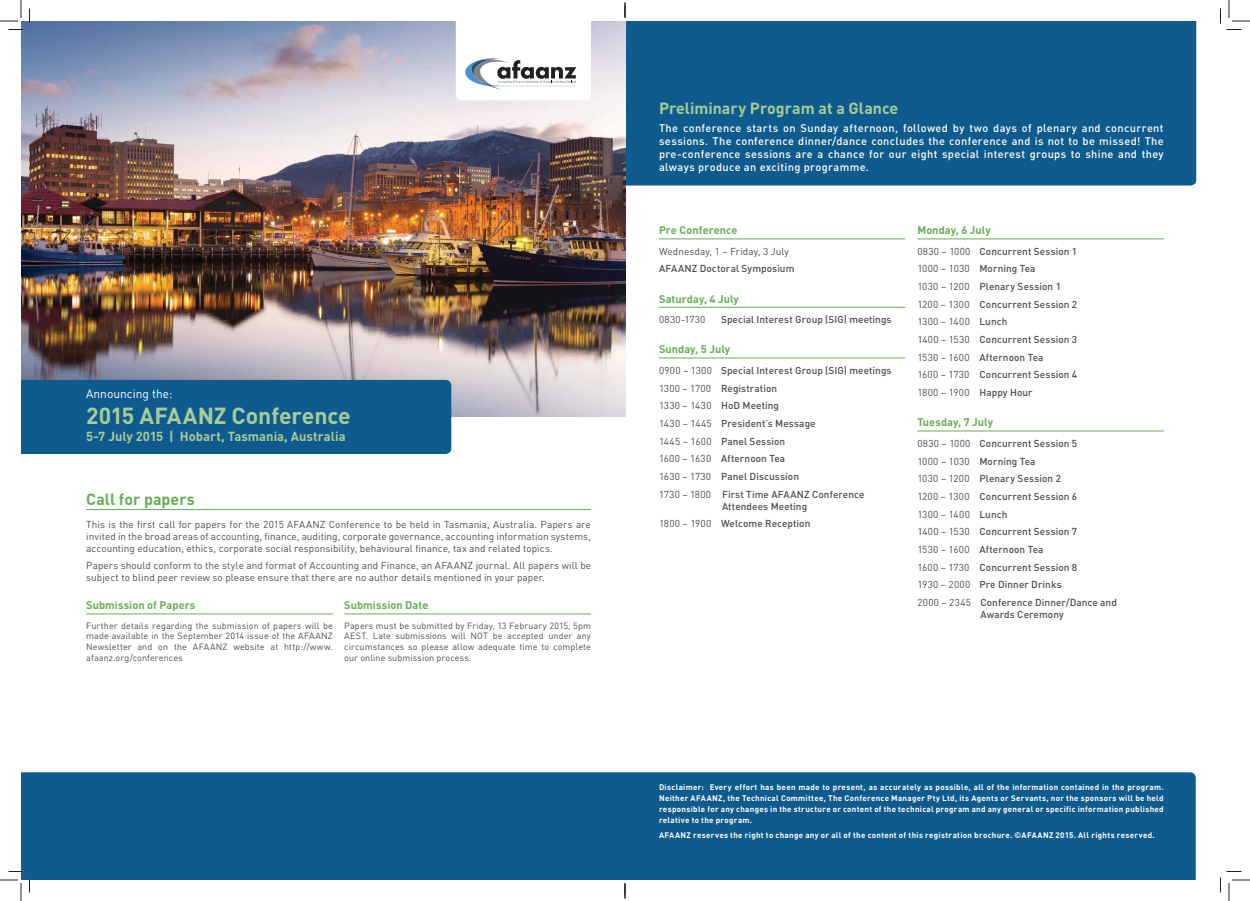
<style>
.page{position:relative;width:1250px;height:901px;background:#fff}
.page>*{position:absolute;margin:0;border:0;box-sizing:border-box;transform-origin:0 0}
.t1{font:700 23px "DIN";letter-spacing:-.005em;color:#a5cc99}
.t2{font:700 16px "DIN";color:#a5cc99}
.t3{font:700 16px "DIN";color:#64ae54}
.t4{font:700 13px "DIN";color:#a5cc99}
.t5{font:12px "DIN";color:#fff}
.t6{font:500 11px/13px "DIN";letter-spacing:.03em;color:#fff;text-align:justify}
.t7{font:700 11px "DIN";color:#64ae54}
.t8{font:500 10px/17.7px "DIN";letter-spacing:.005em;color:#4c4c4e}
.t9{font:10px/12px "DIN";letter-spacing:.005em;color:#4c4c4e;text-align:justify}
.t10{font:9px/10.8px "DIN";letter-spacing:.01em;color:#4c4c4e;text-align:justify}
.t11{font:700 8px/11px "DIN";letter-spacing:.04em;color:#fff;text-align:justify}
.s1{font-weight:400}
</style>
<div class="page">
<hr style="left:659px;top:238px;width:246px;height:1px;background:#64ae54">
<hr style="left:659px;top:307px;width:246px;height:1px;background:#64ae54">
<hr style="left:659px;top:358px;width:246px;height:1px;background:#64ae54">
<hr style="left:917px;top:238px;width:246px;height:1px;background:#64ae54">
<hr style="left:917px;top:431px;width:246px;height:1px;background:#64ae54">
<hr style="left:86px;top:509px;width:505px;height:1px;background:#64ae54">
<hr style="left:86px;top:613px;width:247px;height:1px;background:#64ae54">
<hr style="left:344px;top:613px;width:247px;height:1px;background:#64ae54">
<div style="left:625px;top:21px;width:571px;height:165px;background:#105b8d"></div>
<div style="left:21px;top:772px;width:1174px;height:108px;background:#105b8d"></div>
<img style="left:21px;top:21px;width:604px;height:396px">
<svg style="left:456px;top:21px;width:135px;height:79px"></svg>
<div style="left:21px;top:380px;width:430px;height:74px;background:#105b8d"></div>
<svg style="left:0;top:0;width:30px;height:30px"></svg>
<svg style="left:0;top:871px;width:30px;height:30px"></svg>
<svg style="left:1220px;top:0;width:30px;height:30px"></svg>
<svg style="left:1220px;top:871px;width:30px;height:30px"></svg>
<svg style="left:624px;top:3px;width:2px;height:15px"></svg>
<svg style="left:624px;top:883px;width:2px;height:15px"></svg>
<p class="t5" style="left:86px;top:389px;width:88px">Announcing the:</p>
<h1 class="t1" style="left:86px;top:408px;width:266px">2015 AFAANZ Conference</h1>
<h3 class="t4" style="left:86px;top:432px;width:261px">5-7 July 2015 | Hobart, Tasmania, Australia</h3>
<h2 class="t3" style="left:86px;top:493px;width:110px">Call for papers</h2>
<p class="t9" style="left:86px;top:520px;width:506px">This is the first call for papers for the 2015 AFAANZ Conference to be held in Tasmania, Australia. Papers are invited in the broad areas of accounting, finance, auditing, corporate governance, accounting information systems, accounting education, ethics, corporate social responsibility, behavioural finance, tax and related topics.</p>
<p class="t9" style="left:86px;top:560px;width:506px">Papers should conform to the style and format of Accounting and Finance, an AFAANZ journal. All papers will be subject to blind peer review so please ensure that there are no author details mentioned in your paper.</p>
<p class="t7" style="left:86px;top:601px;width:111px">Submission of Papers</p>
<p class="t10" style="left:86px;top:621px;width:248px">Further details regarding the submission of papers will be made available in the September 2014 issue of the AFAANZ Newsletter and on the AFAANZ website at http://www. afaanz.org/conferences</p>
<p class="t7" style="left:344px;top:601px;width:86px">Submission Date</p>
<p class="t10" style="left:344px;top:621px;width:248px">Papers must be submitted by Friday, 13 February 2015, 5pm AEST. Late submissions will NOT be accepted under any circumstances so please allow adequate time to complete our online submission process.</p>
<h2 class="t2" style="left:659px;top:102px;width:241px">Preliminary Program at a Glance</h2>
<p class="t6" style="left:659px;top:123px;width:506px">The conference starts on Sunday afternoon, followed by two days of plenary and concurrent sessions. The conference dinner/dance concludes the conference and is not to be missed! The pre-conference sessions are a chance for our eight special interest groups to shine and they always produce an exciting programme.</p>
<p class="t7" style="left:659px;top:226px;width:80px">Pre Conference</p>
<p class="t9" style="left:659px;top:246px;width:131px">Wednesday, 1 – Friday, 3 July</p>
<p class="t8" style="left:659px;top:261px;width:137px">AFAANZ Doctoral Symposium</p>
<p class="t7" style="left:659px;top:295px;width:81px">Saturday, 4 July</p>
<p class="t9" style="left:659px;top:315px;width:48px">0830-1730</p>
<p class="t8" style="left:721px;top:312px;width:172px">Special Interest Group (SIG) meetings</p>
<p class="t7" style="left:659px;top:345px;width:73px">Sunday, 5 July</p>
<p class="t8" style="left:659px;top:363px;width:234px"><span class="s1">0900 – 1300</span> Special Interest Group (SIG) meetings<br><span class="s1">1300 – 1700</span> Registration<br><span class="s1">1330 – 1430</span> HoD Meeting<br><span class="s1">1430 – 1445</span> President’s Message<br><span class="s1">1445 – 1600</span> Panel Session<br><span class="s1">1600 – 1630</span> Afternoon Tea<br><span class="s1">1630 – 1730</span> Panel Discussion<br><span class="s1">1730 – 1800</span> First Time AFAANZ Conference</p>
<p class="t8" style="left:659px;top:498px;width:153px;text-indent:63px">Attendees Meeting<br><span class="s1">1800 – 1900</span> Welcome Reception</p>
<p class="t7" style="left:917px;top:226px;width:75px">Monday, 6 July</p>
<p class="t8" style="left:917px;top:243px;width:161px"><span class="s1">0830 – 1000</span> Concurrent Session 1<br><span class="s1">1000 – 1030</span> Morning Tea<br><span class="s1">1030 – 1200</span> Plenary Session 1<br><span class="s1">1200 – 1300</span> Concurrent Session 2<br><span class="s1">1300 – 1400</span> Lunch<br><span class="s1">1400 – 1530</span> Concurrent Session 3<br><span class="s1">1530 – 1600</span> Afternoon Tea<br><span class="s1">1600 – 1730</span> Concurrent Session 4<br><span class="s1">1800 – 1900</span> Happy Hour</p>
<p class="t7" style="left:917px;top:418px;width:77px">Tuesday, 7 July</p>
<p class="t8" style="left:917px;top:436px;width:201px"><span class="s1">0830 – 1000</span> Concurrent Session 5<br><span class="s1">1000 – 1030</span> Morning Tea<br><span class="s1">1030 – 1200</span> Plenary Session 2<br><span class="s1">1200 – 1300</span> Concurrent Session 6<br><span class="s1">1300 – 1400</span> Lunch<br><span class="s1">1400 – 1530</span> Concurrent Session 7<br><span class="s1">1530 – 1600</span> Afternoon Tea<br><span class="s1">1600 – 1730</span> Concurrent Session 8<br><span class="s1">1930 – 2000</span> Pre Dinner Drinks<br><span class="s1">2000 – 2345</span> Conference Dinner/Dance and</p>
<p class="t8" style="left:980px;top:607px;width:85px">Awards Ceremony</p>
<p class="t11" style="left:659px;top:782px;width:506px">Disclaimer: Every effort has been made to present, as accurately as possible, all of the information contained in the program.<br>Neither AFAANZ, the Technical Committee, The Conference Manager Pty Ltd, its Agents or Servants, nor the sponsors will be held responsible for any changes in the structure or content of the technical program and any general or specific information published relative to the program.</p>
<p class="t11" style="left:659px;top:830px;width:497px">AFAANZ reserves the right to change any or all of the content of this registration brochure. ©AFAANZ 2015. All rights reserved.</p>
</div>
